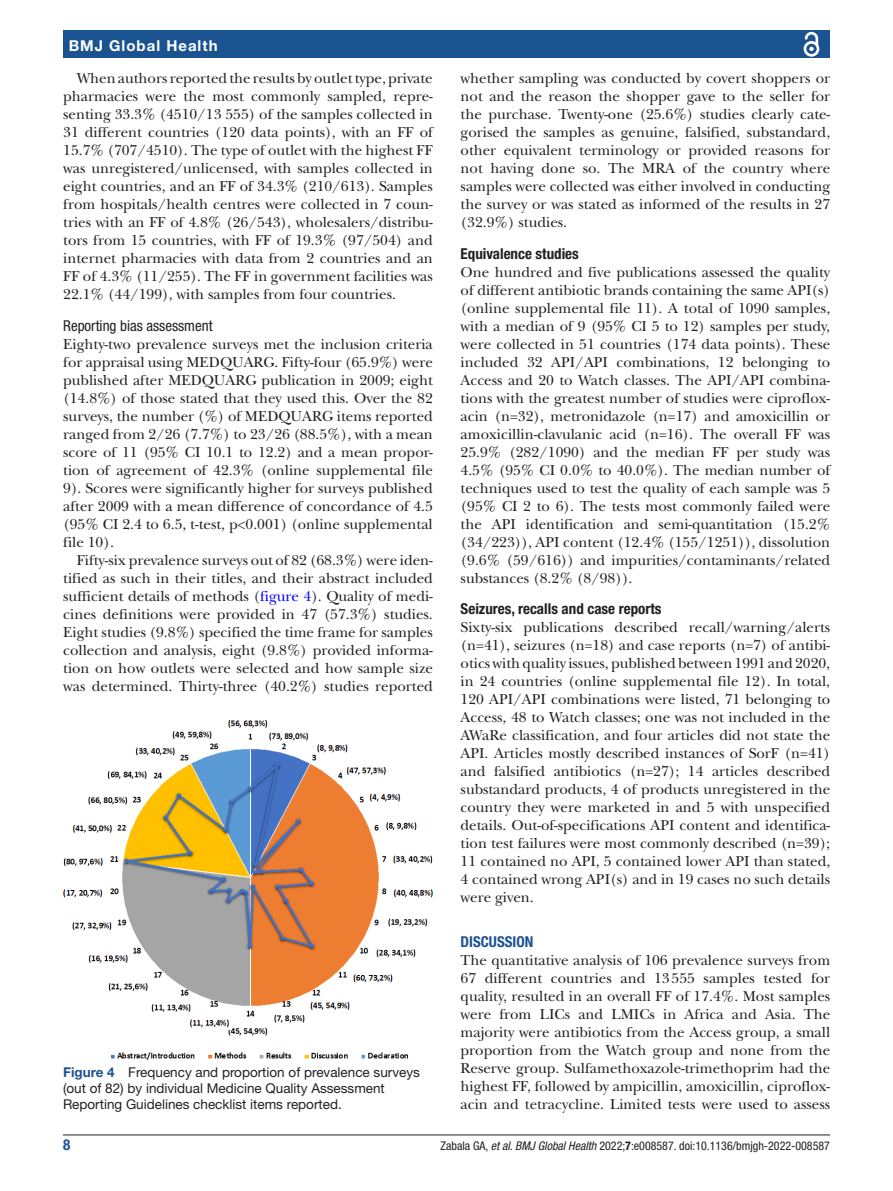
<style>
.page{position:relative;width:893px;height:1191px;background:#fff}
.page>*{position:absolute;margin:0;border:0;box-sizing:border-box;transform-origin:0 0}
.t1{font:15px/18px "New Baskerville";color:#231f20;text-align:justify}
.t2{font:700 condensed 15px "Helvetica Neue LT Std";color:#231f20}
.t3{font:condensed 15px "Helvetica Neue LT Std";color:#231f20}
.t4{font:700 15px "Helvetica Neue LT Std";letter-spacing:.065em;color:#fff}
.t5{font:700 condensed 15px "Helvetica Neue LT Std";color:#1b5391}
.t6{font:13.5px/16.2px "Helvetica Neue LT Std";color:#231f20}
.t7{font:condensed 12px "Helvetica Neue LT Std";color:#231f20}
.s1{color:#00f}
.s2{font-weight:700;color:#1b5391}
.s3{font-style:italic}
.s4{font-weight:700}
</style>
<div class="page">
<hr style="left:63px;top:1134px;width:767px;height:1px;background:#231f20">
<div style="left:63px;top:31px;width:767px;height:27px;background:#1b5391"></div>
<svg style="left:803px;top:31px;width:17px;height:26px"></svg>
<img style="left:63px;top:720px;width:370px;height:339px">
<p class="t4" style="left:69px;top:36px;width:150px">BMJ Global Health</p>
<p class="t1" style="left:63px;top:69px;width:371px;text-indent:14px">When authors reported the results by outlet type, private pharmacies were the most commonly sampled, repre&shy;senting 33.3% (4510/13 555) of the samples collected in 31 different countries (120 data points), with an FF of 15.7% (707/4510). The type of outlet with the highest FF was unregistered/unlicensed, with samples collected in eight countries, and an FF of 34.3% (210/613). Samples from hospitals/health centres were collected in 7 coun&shy;tries with an FF of 4.8% (26/543), wholesalers/distribu&shy;tors from 15 countries, with FF of 19.3% (97/504) and internet pharmacies with data from 2 countries and an FF of 4.3% (11/255). The FF in government facilities was 22.1% (44/199), with samples from four countries.</p>
<p class="t3" style="left:63px;top:317px;width:151px">Reporting bias assessment</p>
<p class="t1" style="left:63px;top:335px;width:371px">Eighty-two prevalence surveys met the inclusion criteria for appraisal using MEDQUARG. Fifty-four (65.9%) were published after MEDQUARG publication in 2009; eight (14.8%) of those stated that they used this. Over the 82 surveys, the number (%) of MEDQUARG items reported ranged from 2/26 (7.7%) to 23/26 (88.5%), with a mean score of 11 (95% CI 10.1 to 12.2) and a mean propor&shy;tion of agreement of 42.3% (online supplemental file 9). Scores were significantly higher for surveys published after 2009 with a mean difference of concordance of 4.5 (95% CI 2.4 to 6.5, t-test, p&lt;0.001) (online supplemental file 10).</p>
<p class="t1" style="left:63px;top:551px;width:371px;text-indent:14px">Fifty-six prevalence surveys out of 82 (68.3%) were iden&shy;tified as such in their titles, and their abstract included sufficient details of methods (<span class="s1">figure 4</span>). Quality of medi&shy;cines definitions were provided in 47 (57.3%) studies.<br>Eight studies (9.8%) specified the time frame for samples collection and analysis, eight (9.8%) provided informa&shy;tion on how outlets were selected and how sample size was determined. Thirty-three (40.2%) studies reported</p>
<p class="t6" style="left:63px;top:1064px;width:358px"><span class="s2">Figure 4</span> Frequency and proportion of prevalence surveys (out of 82) by individual Medicine Quality Assessment<br>Reporting Guidelines checklist items reported.</p>
<p class="t1" style="left:461px;top:69px;width:371px">whether sampling was conducted by covert shoppers or not and the reason the shopper gave to the seller for the purchase. Twenty-one (25.6%) studies clearly cate&shy;gorised the samples as genuine, falsified, substandard, other equivalent terminology or provided reasons for not having done so. The MRA of the country where samples were collected was either involved in conducting the survey or was stated as informed of the results in 27 (32.9%) studies.</p>
<p class="t2" style="left:461px;top:244px;width:120px">Equivalence studies</p>
<p class="t1" style="left:461px;top:263px;width:371px">One hundred and five publications assessed the quality of different antibiotic brands containing the same API(s) (online supplemental file 11). A total of 1090 samples, with a median of 9 (95% CI 5 to 12) samples per study, were collected in 51 countries (174 data points). These included 32 API/API combinations, 12 belonging to Access and 20 to Watch classes. The API/API combina&shy;tions with the greatest number of studies were ciproflox&shy;acin (n=32), metronidazole (n=17) and amoxicillin or amoxicillin-clavulanic acid (n=16). The overall FF was 25.9% (282/1090) and the median FF per study was 4.5% (95% CI 0.0% to 40.0%). The median number of techniques used to test the quality of each sample was 5 (95% CI 2 to 6). The tests most commonly failed were the API identification and semi-quantitation (15.2% (34/223)), API content (12.4% (155/1251)), dissolution (9.6% (59/616)) and impurities/contaminants/related substances (8.2% (8/98)).</p>
<p class="t2" style="left:461px;top:600px;width:202px">Seizures, recalls and case reports</p>
<p class="t1" style="left:461px;top:618px;width:371px">Sixty-six publications described recall/warning/alerts (n=41), seizures (n=18) and case reports (n=7) of antibi&shy;otics with quality issues, published between 1991 and 2020, in 24 countries (online supplemental file 12). In total, 120 API/API combinations were listed, 71 belonging to Access, 48 to Watch classes; one was not included in the AWaRe classification, and four articles did not state the API. Articles mostly described instances of SorF (n=41) and falsified antibiotics (n=27); 14 articles described substandard products, 4 of products unregistered in the country they were marketed in and 5 with unspecified details. Out-of-specifications API content and identifica&shy;tion test failures were most commonly described (n=39); 11 contained no API, 5 contained lower API than stated, 4 contained wrong API(s) and in 19 cases no such details were given.</p>
<p class="t5" style="left:461px;top:933px;width:74px">DISCUSSION</p>
<p class="t1" style="left:461px;top:951px;width:371px">The quantitative analysis of 106 prevalence surveys from 67 different countries and 13555 samples tested for quality, resulted in an overall FF of 17.4%. Most samples were from LICs and LMICs in Africa and Asia. The majority were antibiotics from the Access group, a small proportion from the Watch group and none from the Reserve group. Sulfamethoxazole-trimethoprim had the highest FF, followed by ampicillin, amoxicillin, ciproflox&shy;acin and tetracycline. Limited tests were used to assess</p>
<p class="t5" style="left:63px;top:1135px;width:9px">8</p>
<p class="t7" style="left:441px;top:1138px;width:391px">Zabala GA, <span class="s3">et al</span>. <span class="s3">BMJ Global Health</span> 2022;<span class="s4">7</span>:e008587. doi:10.1136/bmjgh-2022-008587</p>
</div>
